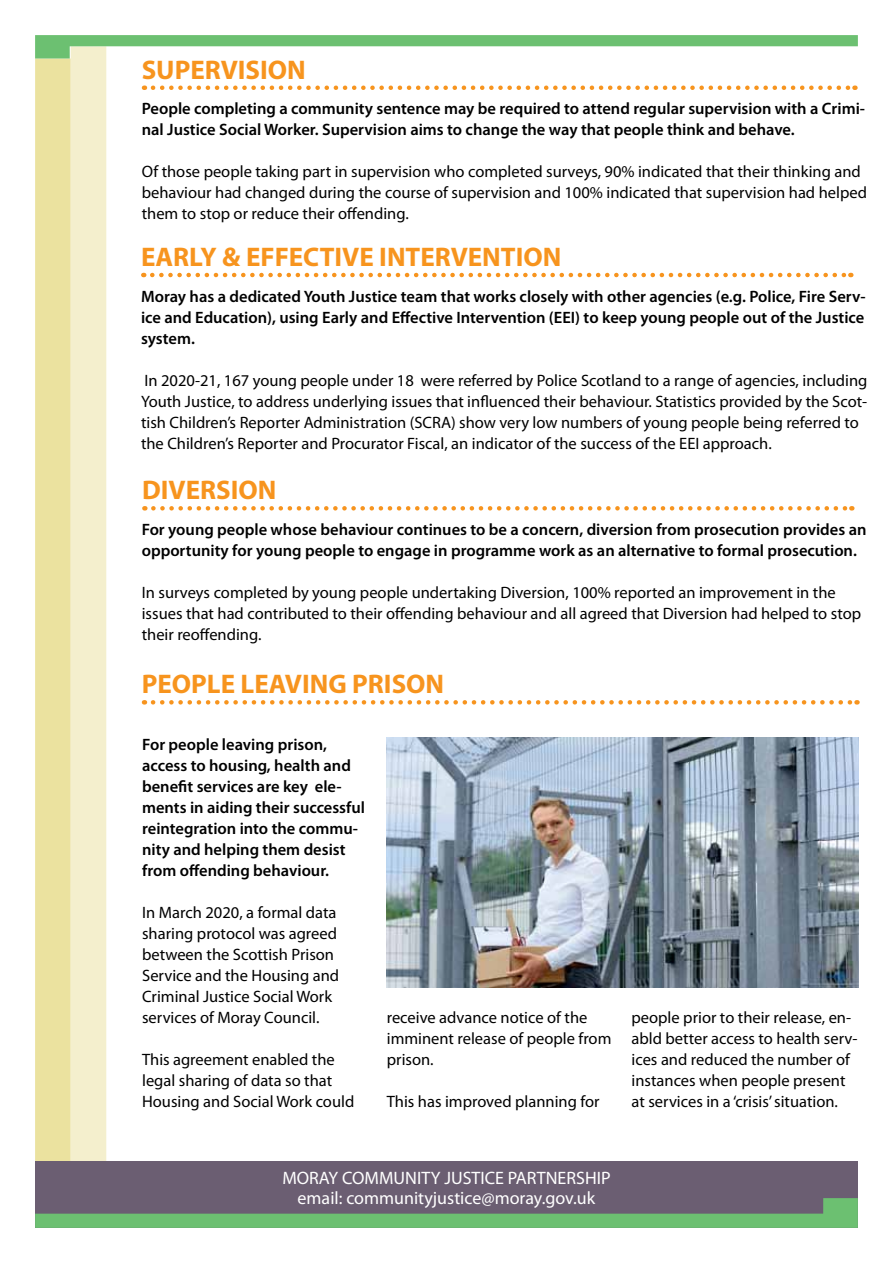
<style>
.page{position:relative;width:893px;height:1263px;background:#fff}
.page>*{position:absolute;margin:0;border:0;box-sizing:border-box;transform-origin:0 0}
.t1{font:700 27px "Myriad Pro";color:#f7941e}
.t2{font:18px/19.5px "Myriad Pro";color:#fff;text-align:center}
.t3{font:16.5px/21px "Myriad Pro";color:#000}
.t4{font:600 16.5px/21px "Myriad Pro";color:#000}
</style>
<div class="page">
<div style="left:35px;top:58px;width:36px;height:1158px;background:#ebe29f"></div>
<div style="left:71px;top:46px;width:35px;height:1170px;background:#f4efcd"></div>
<svg style="left:35px;top:35px;width:823px;height:24px"></svg>
<div style="left:35px;top:1161px;width:823px;height:67px;background:#6b5e72"></div>
<svg style="left:35px;top:1198px;width:823px;height:30px"></svg>
<svg style="left:153px;top:85px;width:702px;height:5px"></svg>
<svg style="left:152px;top:273px;width:699px;height:4px"></svg>
<svg style="left:153px;top:700px;width:704px;height:5px"></svg>
<svg style="left:153px;top:506px;width:699px;height:5px"></svg>
<img style="left:387px;top:738px;width:472px;height:249px">
<h1 class="t1" style="left:142px;top:52px;width:166px">SUPERVISION</h1>
<p class="t4" style="left:142px;top:98px;width:725px">People completing a community sentence may be required to attend regular supervision with a Crimi&shy;nal Justice Social Worker. Supervision aims to change the way that people think and behave.</p>
<p class="t3" style="left:142px;top:161px;width:727px">Of those people taking part in supervision who completed surveys, 90% indicated that their thinking and behaviour had changed during the course of supervision and 100% indicated that supervision had helped them to stop or reduce their offending.</p>
<h1 class="t1" style="left:141px;top:239px;width:422px">EARLY &amp; EFFECTIVE INTERVENTION</h1>
<p class="t4" style="left:141px;top:285px;width:726px;text-align:justify">Moray has a dedicated Youth Justice team that works closely with other agencies (e.g. Police, Fire Serv&shy;ice and Education), using Early and Effective Intervention (EEI) to keep young people out of the Justice system.</p>
<p class="t3" style="left:141px;top:369px;width:728px">In 2020-21, 167 young people under 18 were referred by Police Scotland to a range of agencies, including Youth Justice, to address underlying issues that influenced their behaviour. Statistics provided by the Scot&shy;tish Children’s Reporter Administration (SCRA) show very low numbers of young people being referred to the Children’s Reporter and Procurator Fiscal, an indicator of the success of the EEI approach.</p>
<h1 class="t1" style="left:142px;top:473px;width:136px">DIVERSION</h1>
<p class="t4" style="left:142px;top:518px;width:726px">For young people whose behaviour continues to be a concern, diversion from prosecution provides an opportunity for young people to engage in programme work as an alternative to formal prosecution.</p>
<p class="t3" style="left:142px;top:582px;width:721px">In surveys completed by young people undertaking Diversion, 100% reported an improvement in the issues that had contributed to their offending behaviour and all agreed that Diversion had helped to stop their reoffending.</p>
<h1 class="t1" style="left:142px;top:667px;width:304px">PEOPLE LEAVING PRISON</h1>
<p class="t4" style="left:142px;top:733px;width:224px">For people leaving prison, access to housing, health and benefit services are key ele&shy;ments in aiding their successful reintegration into the commu&shy;nity and helping them desist from offending behaviour.</p>
<p class="t3" style="left:142px;top:902px;width:199px">In March 2020, a formal data sharing protocol was agreed between the Scottish Prison<br>Service and the Housing and<br>Criminal Justice Social Work services of Moray Council.</p>
<p class="t3" style="left:142px;top:1049px;width:214px">This agreement enabled the legal sharing of data so that<br>Housing and Social Work could</p>
<p class="t3" style="left:387px;top:1007px;width:226px">receive advance notice of the imminent release of people from prison.</p>
<p class="t3" style="left:387px;top:1091px;width:214px">This has improved planning for</p>
<p class="t3" style="left:631px;top:1007px;width:227px">people prior to their release, en&shy;abld better access to health serv&shy;ices and reduced the number of instances when people present at services in a ‘crisis’ situation.</p>
<p class="t2" style="left:282px;top:1168px;width:330px">MORAY COMMUNITY JUSTICE PARTNERSHIP email: communityjustice@moray.gov.uk</p>
</div>
